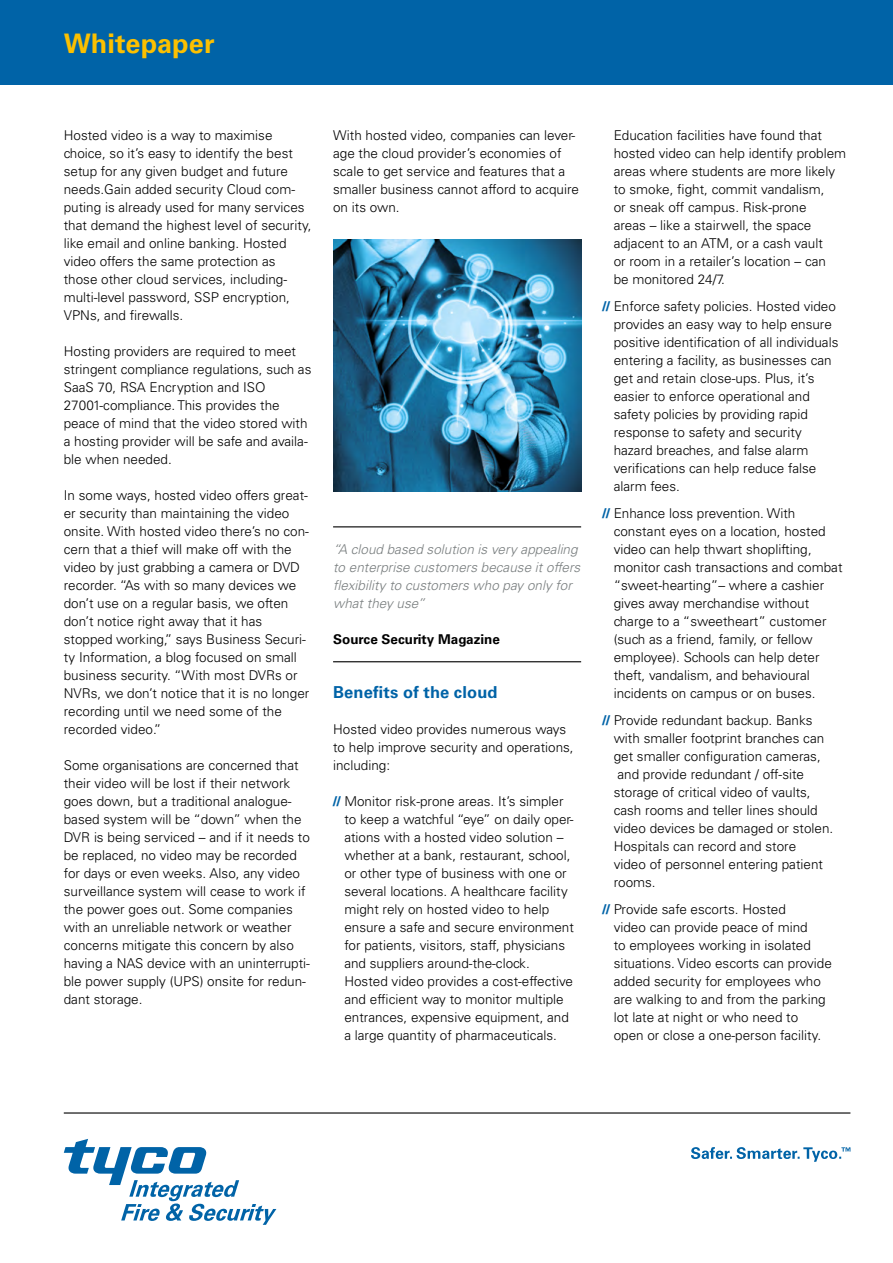
<style>
.page{position:relative;width:893px;height:1263px;background:#fff}
.page>*{position:absolute;margin:0;border:0;box-sizing:border-box;transform-origin:0 0}
.t1{font:700 27px "Univers LT Std";letter-spacing:.005em;color:#fcc000}
.t2{font:700 16.5px "Univers LT Std";letter-spacing:.01em;color:#0063a7}
.t3{font:300 13.5px/18px "Univers LT Std";color:#000}
.t4{font:italic 300 13.5px/18px "Univers LT Std";color:#797e7f}
.t5{font:700 13.5px "Univers LT Std";color:#000}
.s1{font-weight:900;color:#0063a7}
</style>
<div class="page">
<div style="left:0;top:0;width:893px;height:85px;background:#0063a7"></div>
<hr style="left:64px;top:1112px;width:786px;height:1px;background:#000">
<svg style="left:691px;top:1147px;width:159px;height:15px"></svg>
<svg style="left:64px;top:1139px;width:212px;height:86px"></svg>
<img style="left:333px;top:239px;width:248px;height:252px">
<hr style="left:333px;top:526px;width:248px;height:1px;background:#000">
<hr style="left:333px;top:661px;width:248px;height:1px;background:#000">
<h1 class="t1" style="left:64px;top:28px;width:152px">Whitepaper</h1>
<p class="t3" style="left:64px;top:127px;width:249px">Hosted video is a way to maximise choice, so it’s easy to identify the best setup for any given budget and future needs.Gain added security Cloud com&shy;puting is already used for many services that demand the highest level of security, like email and online banking. Hosted video offers the same protection as those other cloud services, including&shy;multi-level password, SSP encryption, VPNs, and firewalls.</p>
<p class="t3" style="left:64px;top:343px;width:249px">Hosting providers are required to meet stringent compliance regulations, such as SaaS 70, RSA Encryption and ISO 27001-compliance. This provides the peace of mind that the video stored with a hosting provider will be safe and availa&shy;ble when needed.</p>
<p class="t3" style="left:64px;top:486px;width:247px">In some ways, hosted video offers great&shy;er security than maintaining the video onsite. With hosted video there’s no con&shy;cern that a thief will make off with the video by just grabbing a camera or DVD recorder. “As with so many devices we don’t use on a regular basis, we often don’t notice right away that it has stopped working,” says Business Securi&shy;ty Information, a blog focused on small business security. “With most DVRs or NVRs, we don’t notice that it is no longer recording until we need some of the recorded video.”</p>
<p class="t3" style="left:64px;top:756px;width:248px">Some organisations are concerned that their video will be lost if their network goes down, but a traditional analogue&shy;based system will be “down” when the DVR is being serviced – and if it needs to be replaced, no video may be recorded for days or even weeks. Also, any video surveillance system will cease to work if the power goes out. Some companies with an unreliable network or weather concerns mitigate this concern by also having a NAS device with an uninterrupti&shy;ble power supply (UPS) onsite for redun&shy;dant storage.</p>
<p class="t3" style="left:333px;top:126px;width:247px">With hosted video, companies can lever&shy;age the cloud provider’s economies of scale to get service and features that a smaller business cannot afford to acquire on its own.</p>
<p class="t4" style="left:333px;top:541px;width:249px">“A cloud based solution is very appealing to enterprise customers because it offers flexibility to customers who pay only for what they use”</p>
<p class="t5" style="left:333px;top:632px;width:168px">Source Security Magazine</p>
<p class="t2" style="left:333px;top:683px;width:166px">Benefits of the cloud</p>
<p class="t3" style="left:333px;top:721px;width:242px">Hosted video provides numerous ways to help improve security and operations, including:</p>
<p class="t3" style="left:344px;top:793px;width:231px;text-indent:-11px"><span class="s1">//</span> Monitor risk-prone areas. It’s simpler to keep a watchful “eye” on daily oper&shy;ations with a hosted video solution – whether at a bank, restaurant, school, or other type of business with one or several locations. A healthcare facility might rely on hosted video to help ensure a safe and secure environment for patients, visitors, staff, physicians and suppliers around-the-clock.<br>Hosted video provides a cost-effective and efficient way to monitor multiple entrances, expensive equipment, and a large quantity of pharmaceuticals.</p>
<p class="t3" style="left:614px;top:127px;width:234px">Education facilities have found that hosted video can help identify problem areas where students are more likely to smoke, fight, commit vandalism,<br>or sneak off campus. Risk-prone<br>areas – like a stairwell, the space adjacent to an ATM, or a cash vault<br>or room in a retailer’s location – can<br>be monitored 24/7.</p>
<p class="t3" style="left:614px;top:298px;width:226px;text-indent:-11px"><span class="s1">//</span> Enforce safety policies. Hosted video provides an easy way to help ensure positive identification of all individuals entering a facility, as businesses can get and retain close-ups. Plus, it’s easier to enforce operational and safety policies by providing rapid response to safety and security hazard breaches, and false alarm verifications can help reduce false alarm fees.</p>
<p class="t3" style="left:614px;top:504px;width:230px;text-indent:-11px"><span class="s1">//</span> Enhance loss prevention. With constant eyes on a location, hosted video can help thwart shoplifting, monitor cash transactions and combat “sweet-hearting”– where a cashier gives away merchandise without charge to a “sweetheart” customer (such as a friend, family, or fellow employee). Schools can help deter theft, vandalism, and behavioural incidents on campus or on buses.</p>
<p class="t3" style="left:614px;top:711px;width:221px;text-indent:-11px"><span class="s1">//</span> Provide redundant backup. Banks with smaller footprint branches can get smaller configuration cameras, and provide redundant / off-site storage of critical video of vaults, cash rooms and teller lines should video devices be damaged or stolen.<br>Hospitals can record and store<br>video of personnel entering patient rooms.</p>
<p class="t3" style="left:614px;top:900px;width:220px;text-indent:-11px"><span class="s1">//</span> Provide safe escorts. Hosted<br>video can provide peace of mind<br>to employees working in isolated situations. Video escorts can provide added security for employees who are walking to and from the parking lot late at night or who need to<br>open or close a one-person facility.</p>
</div>
